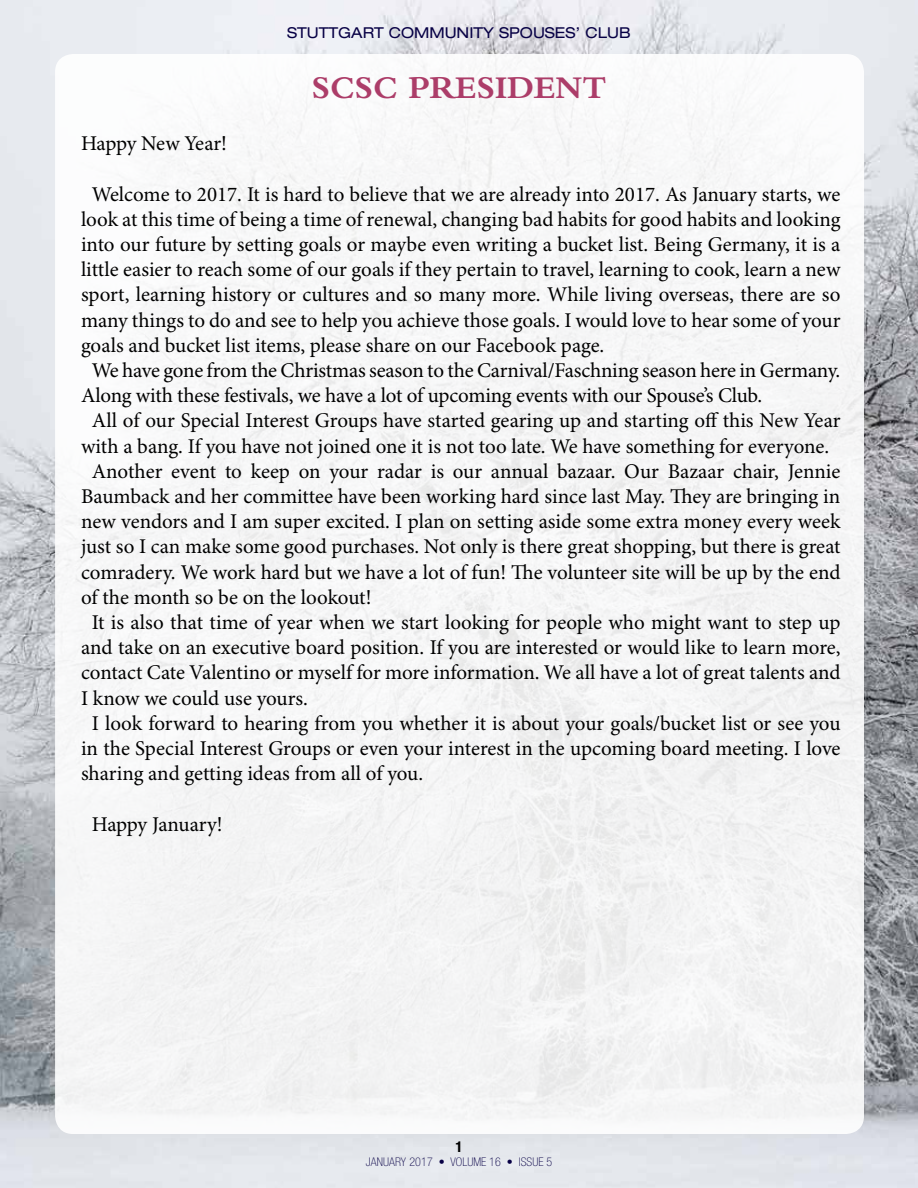
<style>
.page{position:relative;width:918px;height:1188px;background:#fff}
.page>*{position:absolute;margin:0;border:0;box-sizing:border-box;transform-origin:0 0}
.t1{font:700 33px "Bembo Std";color:#ac3d69}
.t2{font:21px "Minion Pro";letter-spacing:-.005em;color:#000}
.t3{font:expanded 15px "Helvetica Neue LT Std";color:#070045}
.t4{font:700 condensed 15px "Helvetica Neue LT Std";color:#000}
.t5{font:100 condensed 12px "Helvetica Neue LT Std";color:#070045}
</style>
<div class="page">
<img style="left:0;top:0;width:918px;height:1188px">
<div style="left:55px;top:54px;width:809px;height:1080px;background:#f5f6f6;border-radius:18px"></div>
<p class="t3" style="left:287px;top:24px;width:345px">STUTTGART COMMUNITY SPOUSES’ CLUB</p>
<h1 class="t1" style="left:311px;top:69px;width:297px">SCSC PRESIDENT</h1>
<p class="t2" style="left:81px;top:131px;width:147px">Happy New Year!</p>
<p class="t2" style="left:92px;top:181px;width:750px">Welcome to 2017. It is hard to believe that we are already into 2017. As January starts, we</p>
<p class="t2" style="left:81px;top:207px;width:761px">look at this time of being a time of renewal, changing bad habits for good habits and looking</p>
<p class="t2" style="left:81px;top:232px;width:761px">into our future by setting goals or maybe even writing a bucket list. Being Germany, it is a</p>
<p class="t2" style="left:81px;top:257px;width:761px">little easier to reach some of our goals if they pertain to travel, learning to cook, learn a new</p>
<p class="t2" style="left:81px;top:282px;width:761px">sport, learning history or cultures and so many more. While living overseas, there are so</p>
<p class="t2" style="left:81px;top:307px;width:761px">many things to do and see to help you achieve those goals. I would love to hear some of your</p>
<p class="t2" style="left:81px;top:333px;width:525px">goals and bucket list items, please share on our Facebook page.</p>
<p class="t2" style="left:92px;top:358px;width:750px">We have gone from the Christmas season to the Carnival/Faschning season here in Germany.</p>
<p class="t2" style="left:81px;top:383px;width:683px">Along with these festivals, we have a lot of upcoming events with our Spouse’s Club.</p>
<p class="t2" style="left:92px;top:408px;width:750px">All of our Special Interest Groups have started gearing up and starting off this New Year</p>
<p class="t2" style="left:81px;top:433px;width:750px">with a bang. If you have not joined one it is not too late. We have something for everyone.</p>
<p class="t2" style="left:92px;top:459px;width:750px">Another event to keep on your radar is our annual bazaar. Our Bazaar chair, Jennie</p>
<p class="t2" style="left:81px;top:484px;width:761px">Baumback and her committee have been working hard since last May. They are bringing in</p>
<p class="t2" style="left:81px;top:509px;width:761px">new vendors and I am super excited. I plan on setting aside some extra money every week</p>
<p class="t2" style="left:81px;top:534px;width:761px">just so I can make some good purchases. Not only is there great shopping, but there is great</p>
<p class="t2" style="left:81px;top:559px;width:761px">comradery. We work hard but we have a lot of fun! The volunteer site will be up by the end</p>
<p class="t2" style="left:81px;top:585px;width:292px">of the month so be on the lookout!</p>
<p class="t2" style="left:92px;top:610px;width:750px">It is also that time of year when we start looking for people who might want to step up</p>
<p class="t2" style="left:81px;top:635px;width:761px">and take on an executive board position. If you are interested or would like to learn more,</p>
<p class="t2" style="left:81px;top:660px;width:761px">contact Cate Valentino or myself for more information. We all have a lot of great talents and</p>
<p class="t2" style="left:81px;top:685px;width:228px">I know we could use yours.</p>
<p class="t2" style="left:92px;top:711px;width:750px">I look forward to hearing from you whether it is about your goals/bucket list or see you</p>
<p class="t2" style="left:81px;top:736px;width:761px">in the Special Interest Groups or even your interest in the upcoming board meeting. I love</p>
<p class="t2" style="left:81px;top:761px;width:344px">sharing and getting ideas from all of you.</p>
<p class="t2" style="left:92px;top:811px;width:132px">Happy January!</p>
<p class="t4" style="left:455px;top:1137px;width:9px">1</p>
<p class="t5" style="left:366px;top:1155px;width:188px">JANUARY 2017 • VOLUME 16 • ISSUE 5</p>
</div>
